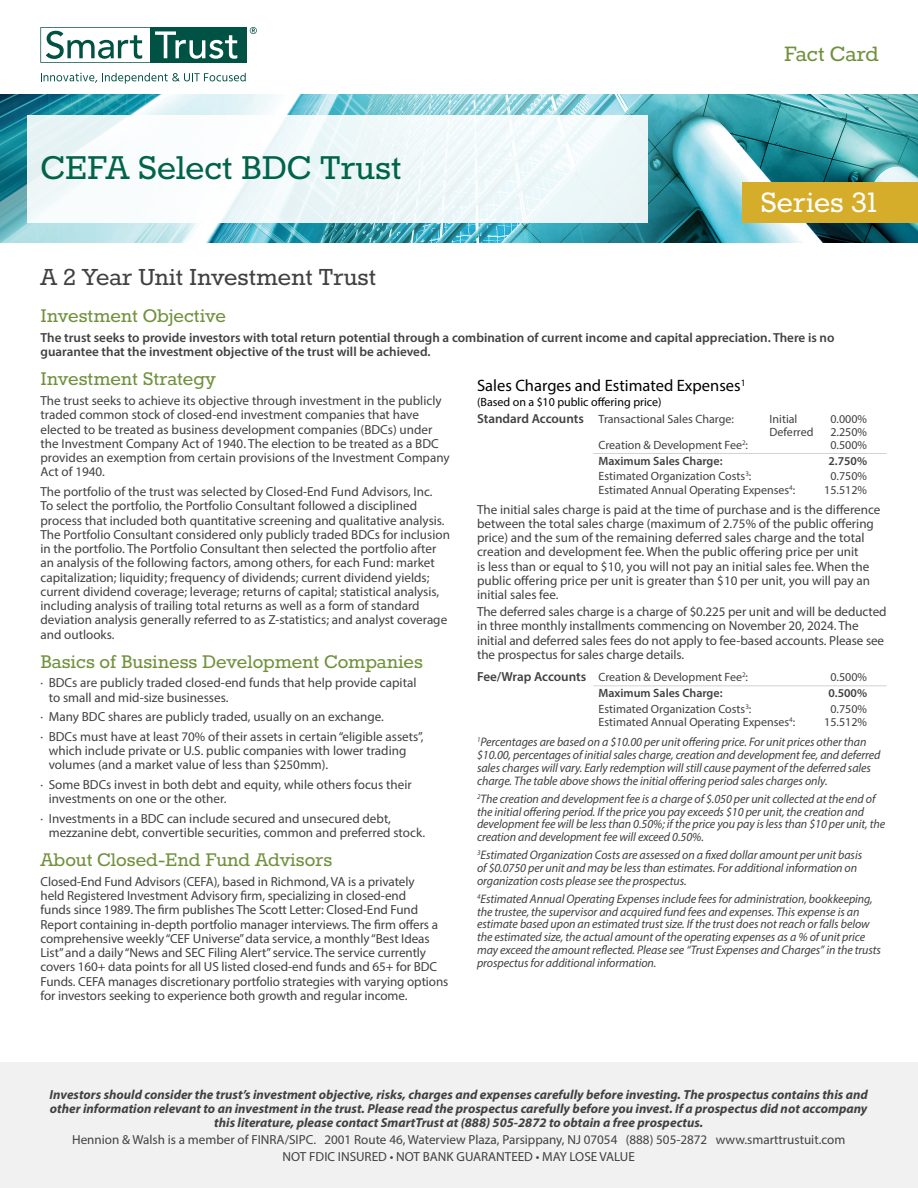
<style>
.page{position:relative;width:918px;height:1188px;background:#fff}
.page>*{position:absolute;margin:0;border:0;box-sizing:border-box;transform-origin:0 0}
.t1{font:40.5px "Rokkitt";color:#00634a}
.series{font:34.5px "Rokkitt";color:#fff}
.t2{font:28.5px "Rokkitt";color:#414042}
.t3{font:25.5px "Rokkitt";color:#70913c}
.t4{font:22.5px "Rokkitt";color:#70913c}
.t5{font:16.5px "Myriad Pro";color:#000}
.body_text{font:13.2px/14.2px "Myriad Pro";color:#414042}
.footer_text_-_side1{font:italic 700 13.2px/14.2px "Myriad Pro";color:#414042;text-align:center}
.body_text-2{font:600 13.2px/14.2px "Myriad Pro";color:#414042}
.footer_text_-_side1-2{font:13.2px "Myriad Pro";color:#414042}
.footnote{font:italic 12.3px/12.8px "Myriad Pro";letter-spacing:-.005em;color:#414042}
.col_header_style1a{font:12px "Myriad Pro";color:#414042}
.row_style2a{font:12px "Myriad Pro";color:#414042}
.row_style2a-2{font:600 12px "Myriad Pro";color:#414042}
.t6{font:12px "Myriad Pro";color:#000}
.s1{font-weight:600;font-size:13.2px}
</style>
<div class="page">
<div style="left:0;top:1063px;width:918px;height:125px;background:#f1f1f2"></div>
<img style="left:0;top:94px;width:918px;height:149px">
<div style="left:27px;top:115px;width:621px;height:108px;background:linear-gradient(to bottom,#f3fafb,#f0f8f9)"></div>
<div style="left:742px;top:182px;width:176px;height:41px;background:#d6ad2a"></div>
<hr style="left:593px;top:453px;width:294px;height:1px;background:#d1d3d4">
<hr style="left:593px;top:685px;width:294px;height:1px;background:#d1d3d4">
<svg style="left:41px;top:73px;width:205px;height:11px"></svg>
<svg style="left:40px;top:27px;width:217px;height:36px"></svg>
<p class="t1" style="left:40px;top:149px;width:363px">CEFA Select BDC Trust</p>
<p class="t2" style="left:40px;top:264px;width:337px">A 2 Year Unit Investment Trust</p>
<p class="t3" style="left:784px;top:42px;width:96px">Fact Card</p>
<p class="series" style="left:760px;top:186px;width:118px">Series 31</p>
<p class="t4" style="left:40px;top:306px;width:187px">Investment Objective</p>
<p class="body_text-2" style="left:40px;top:330px;width:796px">The trust seeks to provide investors with total return potential through a combination of current income and capital appreciation. There is no guarantee that the investment objective of the trust will be achieved.</p>
<p class="t4" style="left:40px;top:369px;width:177px">Investment Strategy</p>
<p class="body_text" style="left:40px;top:393px;width:411px">The trust seeks to achieve its objective through investment in the publicly traded common stock of closed-end investment companies that have elected to be treated as business development companies (BDCs) under the Investment Company Act of 1940. The election to be treated as a BDC provides an exemption from certain provisions of the Investment Company Act of 1940.</p>
<p class="body_text" style="left:40px;top:484px;width:411px">The portfolio of the trust was selected by Closed-End Fund Advisors, Inc.<br>To select the portfolio, the Portfolio Consultant followed a disciplined process that included both quantitative screening and qualitative analysis.<br>The Portfolio Consultant considered only publicly traded BDCs for inclusion in the portfolio. The Portfolio Consultant then selected the portfolio after an analysis of the following factors, among others, for each Fund: market capitalization; liquidity; frequency of dividends; current dividend yields; current dividend coverage; leverage; returns of capital; statistical analysis, including analysis of trailing total returns as well as a form of standard deviation analysis generally referred to as Z-statistics; and analyst coverage and outlooks.</p>
<p class="t4" style="left:40px;top:651px;width:384px">Basics of Business Development Companies</p>
<p class="body_text" style="left:49px;top:676px;width:369px;text-indent:-8px">· BDCs are publicly traded closed-end funds that help provide capital to small and mid-size businesses.</p>
<p class="body_text" style="left:40px;top:709px;width:345px">· Many BDC shares are publicly traded, usually on an exchange.</p>
<p class="body_text" style="left:49px;top:729px;width:376px;text-indent:-8px">· BDCs must have at least 70% of their assets in certain “eligible assets”, which include private or U.S. public companies with lower trading volumes (and a market value of less than $250mm).</p>
<p class="body_text" style="left:49px;top:777px;width:364px;text-indent:-8px">· Some BDCs invest in both debt and equity, while others focus their investments on one or the other.</p>
<p class="body_text" style="left:49px;top:811px;width:378px;text-indent:-8px">· Investments in a BDC can include secured and unsecured debt, mezzanine debt, convertible securities, common and preferred stock.</p>
<p class="t4" style="left:40px;top:849px;width:293px">About Closed-End Fund Advisors</p>
<p class="body_text" style="left:40px;top:874px;width:409px">Closed-End Fund Advisors (CEFA), based in Richmond, VA is a privately<br>held Registered Investment Advisory firm, specializing in closed-end<br>funds since 1989. The firm publishes The Scott Letter: Closed-End Fund Report containing in-depth portfolio manager interviews. The firm offers a comprehensive weekly “CEF Universe” data service, a monthly “Best Ideas List” and a daily “News and SEC Filing Alert” service. The service currently covers 160+ data points for all US listed closed-end funds and 65+ for BDC Funds. CEFA manages discretionary portfolio strategies with varying options for investors seeking to experience both growth and regular income.</p>
<p class="t5" style="left:477px;top:376px;width:270px">Sales Charges and Estimated Expenses<sup>1</sup></p>
<p class="t6" style="left:477px;top:395px;width:186px">(Based on a $10 public offering price)</p>
<p class="col_header_style1a" style="left:477px;top:412px;width:258px"><span class="s1">Standard Accounts</span> Transactional Sales Charge:</p>
<p class="col_header_style1a" style="left:770px;top:412px;width:29px">Initial</p>
<p class="col_header_style1a" style="left:830px;top:412px;width:38px">0.000%</p>
<p class="row_style2a" style="left:770px;top:425px;width:45px">Deferred</p>
<p class="row_style2a" style="left:830px;top:425px;width:38px">2.250%</p>
<p class="row_style2a" style="left:599px;top:437px;width:151px">Creation &amp; Development Fee<sup>2</sup>:</p>
<p class="row_style2a" style="left:830px;top:437px;width:38px">0.500%</p>
<p class="row_style2a-2" style="left:599px;top:453px;width:125px">Maximum Sales Charge:</p>
<p class="row_style2a-2" style="left:828px;top:453px;width:40px">2.750%</p>
<p class="col_header_style1a" style="left:599px;top:469px;width:154px">Estimated Organization Costs<sup>3</sup>:</p>
<p class="col_header_style1a" style="left:830px;top:469px;width:38px">0.750%</p>
<p class="row_style2a" style="left:599px;top:483px;width:198px">Estimated Annual Operating Expenses<sup>4</sup>:</p>
<p class="row_style2a" style="left:824px;top:483px;width:44px">15.512%</p>
<p class="body_text" style="left:477px;top:502px;width:405px">The initial sales charge is paid at the time of purchase and is the difference between the total sales charge (maximum of 2.75% of the public offering price) and the sum of the remaining deferred sales charge and the total creation and development fee. When the public offering price per unit<br>is less than or equal to $10, you will not pay an initial sales fee. When the public offering price per unit is greater than $10 per unit, you will pay an initial sales fee.</p>
<p class="body_text" style="left:477px;top:604px;width:411px">The deferred sales charge is a charge of $0.225 per unit and will be deducted in three monthly installments commencing on November 20, 2024. The initial and deferred sales fees do not apply to fee-based accounts. Please see the prospectus for sales charge details.</p>
<p class="col_header_style1a" style="left:477px;top:670px;width:273px"><span class="s1">Fee/Wrap Accounts</span> Creation &amp; Development Fee<sup>2</sup>:</p>
<p class="col_header_style1a" style="left:830px;top:670px;width:38px">0.500%</p>
<p class="row_style2a-2" style="left:599px;top:686px;width:125px">Maximum Sales Charge:</p>
<p class="row_style2a-2" style="left:828px;top:686px;width:40px">0.500%</p>
<p class="col_header_style1a" style="left:599px;top:701px;width:154px">Estimated Organization Costs<sup>3</sup>:</p>
<p class="col_header_style1a" style="left:830px;top:701px;width:38px">0.750%</p>
<p class="row_style2a" style="left:599px;top:714px;width:198px">Estimated Annual Operating Expenses<sup>4</sup>:</p>
<p class="row_style2a" style="left:824px;top:714px;width:44px">15.512%</p>
<p class="footnote" style="left:477px;top:736px;width:405px"><sup>1</sup>Percentages are based on a $10.00 per unit offering price. For unit prices other than $10.00, percentages of initial sales charge, creation and development fee, and deferred sales charges will vary. Early redemption will still cause payment of the deferred sales charge. The table above shows the initial offering period sales charges only.</p>
<p class="footnote" style="left:477px;top:792px;width:410px"><sup>2</sup>The creation and development fee is a charge of $.050 per unit collected at the end of the initial offering period. If the price you pay exceeds $10 per unit, the creation and development fee will be less than 0.50%; if the price you pay is less than $10 per unit, the creation and development fee will exceed 0.50%.</p>
<p class="footnote" style="left:477px;top:848px;width:387px"><sup>3</sup>Estimated Organization Costs are assessed on a fixed dollar amount per unit basis of $0.0750 per unit and may be less than estimates. For additional information on organization costs please see the prospectus.</p>
<p class="footnote" style="left:477px;top:892px;width:405px"><sup>4</sup>Estimated Annual Operating Expenses include fees for administration, bookkeeping, the trustee, the supervisor and acquired fund fees and expenses. This expense is an estimate based upon an estimated trust size. If the trust does not reach or falls below the estimated size, the actual amount of the operating expenses as a % of unit price may exceed the amount reflected. Please see “Trust Expenses and Charges” in the trusts prospectus for additional information.</p>
<p class="footer_text_-_side1" style="left:50px;top:1087px;width:820px">Investors should consider the trust’s investment objective, risks, charges and expenses carefully before investing. The prospectus contains this and other information relevant to an investment in the trust. Please read the prospectus carefully before you invest. If a prospectus did not accompany this literature, please contact SmartTrust at (888) 505-2872 to obtain a free prospectus.</p>
<p class="footer_text_-_side1-2" style="left:72px;top:1131px;width:775px">Hennion &amp; Walsh is a member of FINRA/SIPC. 2001 Route 46, Waterview Plaza, Parsippany, NJ 07054 (888) 505-2872 www.smarttrustuit.com</p>
<p class="footer_text_-_side1-2" style="left:283px;top:1148px;width:354px">NOT FDIC INSURED • NOT BANK GUARANTEED • MAY LOSE VALUE</p>
</div>
